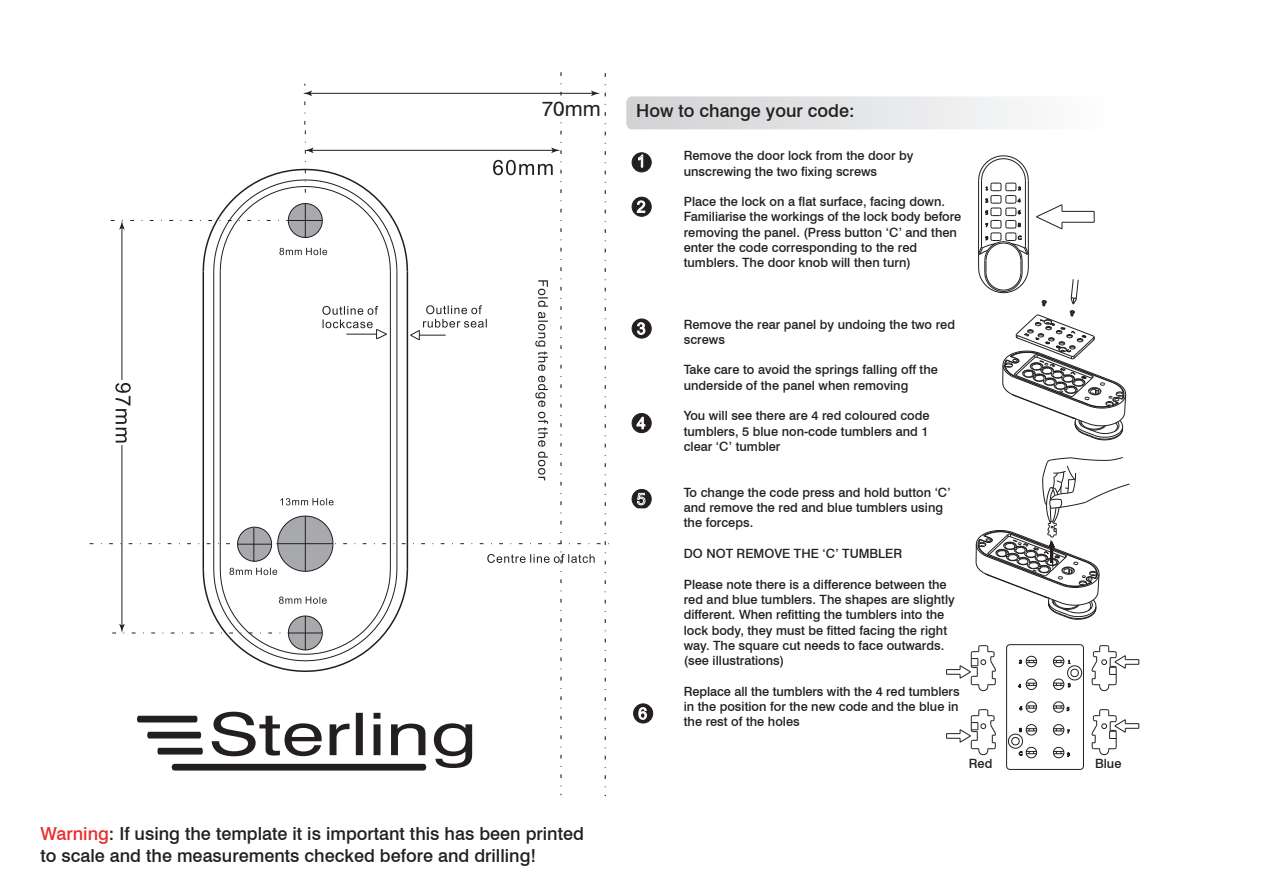
<style>
.page{position:relative;width:1263px;height:893px;background:#fff}
.page>*{position:absolute;margin:0;border:0;box-sizing:border-box;transform-origin:0 0}
.t1{font:21px "Swiss 721 BT";color:#231f20}
.t2{font:500 18px/21.6px "Swiss 721 BT";color:#231f20}
.t3{font:500 12.75px/15.3px "Swiss 721 BT";color:#231f20}
.s1{color:#e82f2d}
</style>
<div class="page">
<svg style="left:626px;top:96px;width:392px;height:34px"></svg>
<div style="left:632px;top:153px;width:19px;height:19px;background:#231f20;border-radius:50%"></div>
<div style="left:632px;top:153px;width:19px;height:19px;border:1px solid #231f20;border-radius:50%"></div>
<svg style="left:638px;top:154px;width:5px;height:14px"></svg>
<svg style="left:632px;top:197px;width:19px;height:19px"></svg>
<div style="left:632px;top:197px;width:19px;height:19px;border:1px solid #231f20;border-radius:50%"></div>
<svg style="left:637px;top:201px;width:8px;height:11px"></svg>
<div style="left:632px;top:319px;width:19px;height:19px;background:#231f20;border-radius:50%"></div>
<div style="left:632px;top:319px;width:19px;height:19px;border:1px solid #231f20;border-radius:50%"></div>
<svg style="left:637px;top:322px;width:8px;height:13px"></svg>
<div style="left:632px;top:413px;width:19px;height:20px;background:#231f20;border-radius:50%"></div>
<div style="left:632px;top:413px;width:19px;height:20px;border:1px solid #231f20;border-radius:50%"></div>
<svg style="left:637px;top:417px;width:8px;height:12px"></svg>
<div style="left:632px;top:489px;width:19px;height:20px;background:#231f20;border-radius:50%"></div>
<div style="left:632px;top:489px;width:19px;height:20px;border:1px solid #231f20;border-radius:50%"></div>
<svg style="left:637px;top:493px;width:8px;height:16px"></svg>
<div style="left:634px;top:704px;width:19px;height:19px;background:#231f20;border-radius:50%"></div>
<div style="left:633px;top:704px;width:20px;height:19px;border:1px solid #231f20;border-radius:50%"></div>
<svg style="left:638px;top:707px;width:9px;height:13px"></svg>
<svg style="left:975px;top:457px;width:155px;height:162px"></svg>
<svg style="left:978px;top:155px;width:148px;height:285px"></svg>
<svg style="left:946px;top:645px;width:50px;height:46px"></svg>
<svg style="left:946px;top:709px;width:50px;height:46px"></svg>
<svg style="left:1091px;top:645px;width:48px;height:46px"></svg>
<svg style="left:1091px;top:709px;width:48px;height:46px"></svg>
<svg style="left:1006px;top:644px;width:78px;height:126px"></svg>
<svg style="left:89px;top:72px;width:520px;height:724px"></svg>
<p class="t1" style="left:542px;top:96px;width:61px">70mm</p>
<p class="t2" style="left:636px;top:100px;width:220px">How to change your code:</p>
<p class="t3" style="left:684px;top:148px;width:231px">Remove the door lock from the door by unscrewing the two fixing screws</p>
<p class="t3" style="left:684px;top:194px;width:279px">Place the lock on a flat surface, facing down.<br>Familiarise the workings of the lock body before removing the panel. (Press button ‘C’ and then enter the code corresponding to the red tumblers. The door knob will then turn)</p>
<p class="t3" style="left:684px;top:316px;width:273px">Remove the rear panel by undoing the two red screws</p>
<p class="t3" style="left:684px;top:362px;width:256px">Take care to avoid the springs falling off the underside of the panel when removing</p>
<p class="t3" style="left:684px;top:408px;width:247px;text-align:justify">You will see there are 4 red coloured code tumblers, 5 blue non-code tumblers and 1 clear ‘C’ tumbler</p>
<p class="t3" style="left:684px;top:485px;width:269px">To change the code press and hold button ‘C’ and remove the red and blue tumblers using the forceps.</p>
<p class="t3" style="left:684px;top:546px;width:220px">DO NOT REMOVE THE ‘C’ TUMBLER</p>
<p class="t3" style="left:684px;top:576px;width:273px">Please note there is a difference between the red and blue tumblers. The shapes are slightly different. When refitting the tumblers into the lock body, they must be fitted facing the right way. The square cut needs to face outwards. (see illustrations)</p>
<p class="t3" style="left:684px;top:683px;width:277px;text-align:justify">Replace all the tumblers with the 4 red tumblers in the position for the new code and the blue in the rest of the holes</p>
<p class="t3" style="left:969px;top:756px;width:25px">Red</p>
<p class="t3" style="left:1095px;top:756px;width:28px">Blue</p>
<p class="t2" style="left:40px;top:823px;width:545px"><span class="s1">Warning</span>: If using the template it is important this has been printed to scale and the measurements checked before and drilling!</p>
</div>
